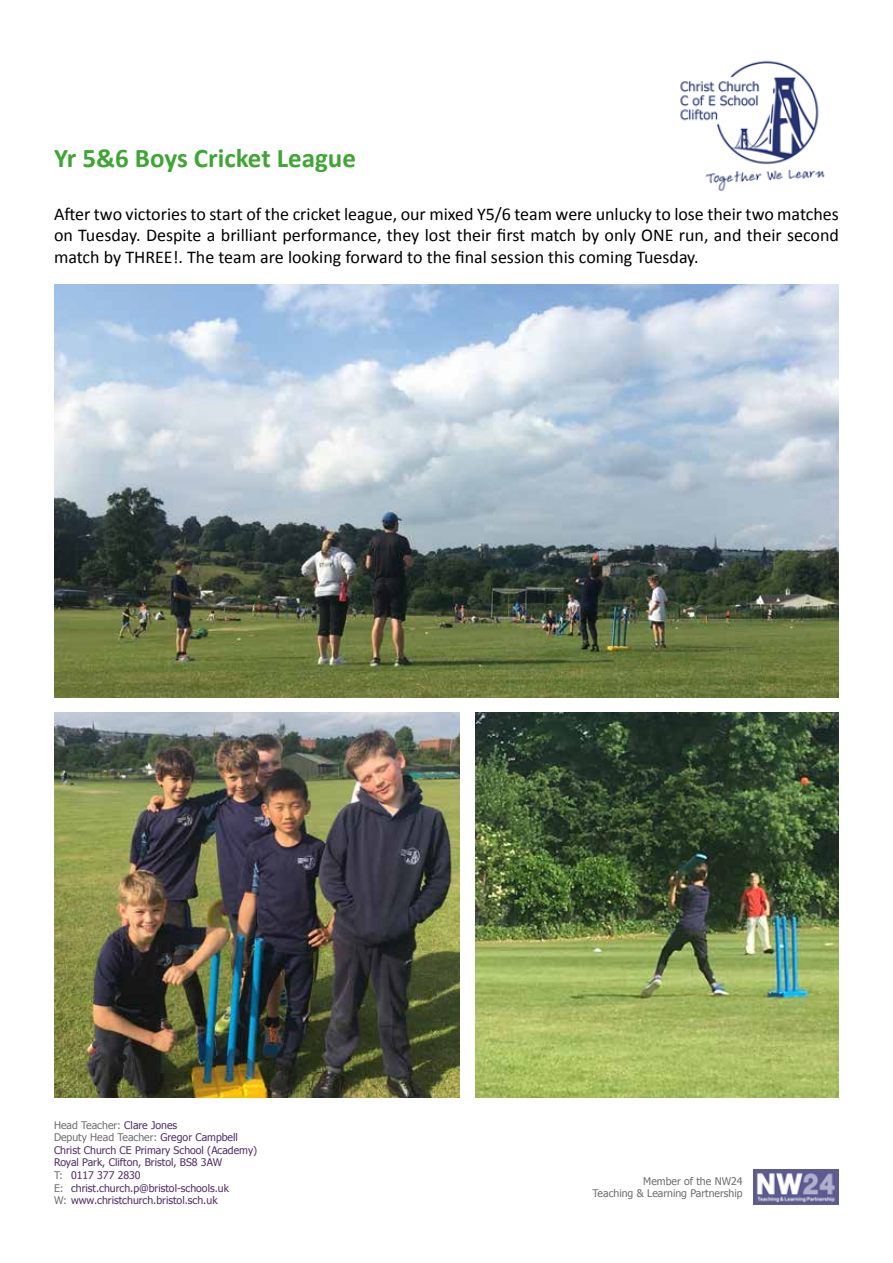
<style>
.page{position:relative;width:893px;height:1263px;background:#fff}
.page>*{position:absolute;margin:0;border:0;box-sizing:border-box;transform-origin:0 0}
.t1{font:700 27px "Calibri";color:#3fa535}
.t2{font:18px/21.6px "Calibri";color:#000;text-align:justify}
.t3{font:10.5px/12.6px "Tahoma";color:#502e6a}
.t4{font:10.5px/12.6px "Tahoma";color:#706f6f;text-align:right}
.s1{color:#706f6f}
</style>
<div class="page">
<img style="left:680px;top:60px;width:145px;height:131px">
<img style="left:754px;top:1170px;width:85px;height:35px">
<img style="left:54px;top:285px;width:785px;height:412px">
<img style="left:54px;top:712px;width:405px;height:385px">
<img style="left:476px;top:712px;width:363px;height:385px">
<h1 class="t1" style="left:54px;top:140px;width:304px">Yr 5&amp;6 Boys Cricket League</h1>
<p class="t2" style="left:54px;top:203px;width:786px">After two victories to start of the cricket league, our mixed Y5/6 team were unlucky to lose their two matches on Tuesday. Despite a brilliant performance, they lost their first match by only ONE run, and their second match by THREE!. The team are looking forward to the final session this coming Tuesday.</p>
<p class="t3" style="left:54px;top:1118px;width:205px"><span class="s1">Head Teacher:</span> Clare Jones<br><span class="s1">Deputy Head Teacher:</span> Gregor Campbell Christ Church CE Primary School (Academy)<br>Royal Park, Clifton, Bristol, BS8 3AW<br><span class="s1">T:</span> 0117 377 2830<br><span class="s1">E:</span> christ.church.p@bristol-schools.uk<br><span class="s1">W:</span> www.christchurch.bristol.sch.uk</p>
<p class="t4" style="left:593px;top:1174px;width:152px">Member of the NW24<br>Teaching &amp; Learning Partnership</p>
</div>
